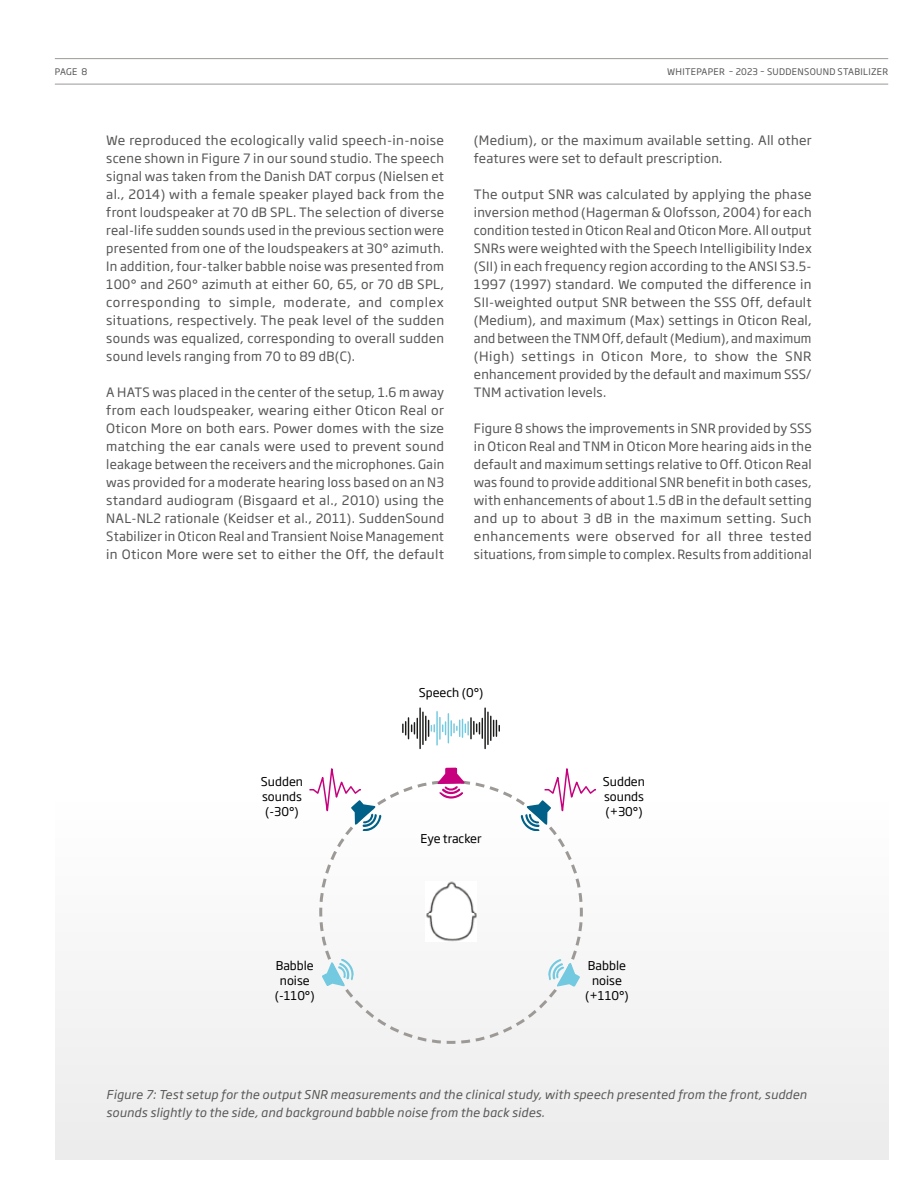
<style>
.page{position:relative;width:918px;height:1188px;background:#fff}
.page>*{position:absolute;margin:0;border:0;box-sizing:border-box;transform-origin:0 0}
.t1{font:12.75px/18px "Soho Gothic Pro";letter-spacing:.02em;color:#565655;text-align:justify}
.t2{font:italic 12px/18px "Soho Gothic Pro";letter-spacing:.02em;color:#565655}
.t3{font:12px/15px "Soho Gothic Pro";color:#000;text-align:center}
.t4{font:9px "Soho Gothic Pro";letter-spacing:.035em;color:#565655}
</style>
<div class="page">
<div style="left:55px;top:802px;width:833px;height:358px;background:#f4f4f4"></div>
<hr style="left:439px;top:718px;width:2px;height:21px;background:#73c9df">
<hr style="left:436px;top:712px;width:2px;height:33px;background:#73c9df">
<svg style="left:425px;top:716px;width:10px;height:24px"></svg>
<hr style="left:422px;top:712px;width:2px;height:32px;background:#1b1b19">
<hr style="left:419px;top:708px;width:2px;height:40px;background:#1b1b19">
<svg style="left:493px;top:720px;width:7px;height:16px"></svg>
<hr style="left:490px;top:716px;width:2px;height:24px;background:#1b1b19">
<hr style="left:487px;top:712px;width:2px;height:32px;background:#1b1b19">
<hr style="left:484px;top:708px;width:2px;height:40px;background:#1b1b19">
<svg style="left:442px;top:714px;width:41px;height:29px"></svg>
<svg style="left:402px;top:718px;width:16px;height:21px"></svg>
<img style="left:426px;top:908px;width:51px;height:33px">
<hr style="left:55px;top:84px;width:833px;height:1px;background:#9d9996">
<hr style="left:55px;top:58px;width:833px;height:1px;background:#9d9996">
<svg style="left:319px;top:919px;width:128px;height:125px"></svg>
<svg style="left:458px;top:916px;width:125px;height:128px"></svg>
<svg style="left:308px;top:767px;width:290px;height:141px"></svg>
<p class="t4" style="left:55px;top:65px;width:34px">PAGE 8</p>
<p class="t4" style="left:667px;top:65px;width:223px">WHITEPAPER – 2023 – SUDDENSOUND STABILIZER</p>
<p class="t1" style="left:106px;top:130px;width:339px">We reproduced the ecologically valid speech-in-noise scene shown in Figure 7 in our sound studio. The speech signal was taken from the Danish DAT corpus (Nielsen et al., 2014) with a female speaker played back from the front loudspeaker at 70 dB SPL. The selection of diverse real-life sudden sounds used in the previous section were presented from one of the loudspeakers at 30° azimuth.<br>In addition, four-talker babble noise was presented from 100° and 260° azimuth at either 60, 65, or 70 dB SPL, corresponding to simple, moderate, and complex situations, respectively. The peak level of the sudden sounds was equalized, corresponding to overall sudden sound levels ranging from 70 to 89 dB(C).</p>
<p class="t1" style="left:106px;top:382px;width:339px">A HATS was placed in the center of the setup, 1.6 m away from each loudspeaker, wearing either Oticon Real or Oticon More on both ears. Power domes with the size matching the ear canals were used to prevent sound leakage between the receivers and the microphones. Gain was provided for a moderate hearing loss based on an N3 standard audiogram (Bisgaard et al., 2010) using the NAL-NL2 rationale (Keidser et al., 2011). SuddenSound Stabilizer in Oticon Real and Transient Noise Management in Oticon More were set to either the Off, the default</p>
<p class="t1" style="left:474px;top:130px;width:339px">(Medium), or the maximum available setting. All other features were set to default prescription.</p>
<p class="t1" style="left:474px;top:184px;width:339px">The output SNR was calculated by applying the phase inversion method (Hagerman &amp; Olofsson, 2004) for each condition tested in Oticon Real and Oticon More. All output SNRs were weighted with the Speech Intelligibility Index (SII) in each frequency region according to the ANSI S3.5- 1997 (1997) standard. We computed the difference in SII-weighted output SNR between the SSS Off, default (Medium), and maximum (Max) settings in Oticon Real, and between the TNM Off, default (Medium), and maximum (High) settings in Oticon More, to show the SNR enhancement provided by the default and maximum SSS/ TNM activation levels.</p>
<p class="t1" style="left:474px;top:418px;width:339px">Figure 8 shows the improvements in SNR provided by SSS in Oticon Real and TNM in Oticon More hearing aids in the default and maximum settings relative to Off. Oticon Real was found to provide additional SNR benefit in both cases, with enhancements of about 1.5 dB in the default setting and up to about 3 dB in the maximum setting. Such enhancements were observed for all three tested situations, from simple to complex. Results from additional</p>
<p class="t3" style="left:419px;top:684px;width:66px">Speech (0°)</p>
<p class="t3" style="left:261px;top:773px;width:44px;text-align:justify">Sudden sounds (-30°)</p>
<p class="t3" style="left:603px;top:773px;width:44px;text-align:justify">Sudden sounds (+30°)</p>
<p class="t3" style="left:275px;top:958px;width:41px">Babble noise (-110°)</p>
<p class="t3" style="left:420px;top:830px;width:63px">Eye tracker</p>
<p class="t3" style="left:585px;top:958px;width:45px">Babble noise (+110°)</p>
<p class="t2" style="left:106px;top:1085px;width:702px">Figure 7: Test setup for the output SNR measurements and the clinical study, with speech presented from the front, sudden sounds slightly to the side, and background babble noise from the back sides.</p>
</div>
